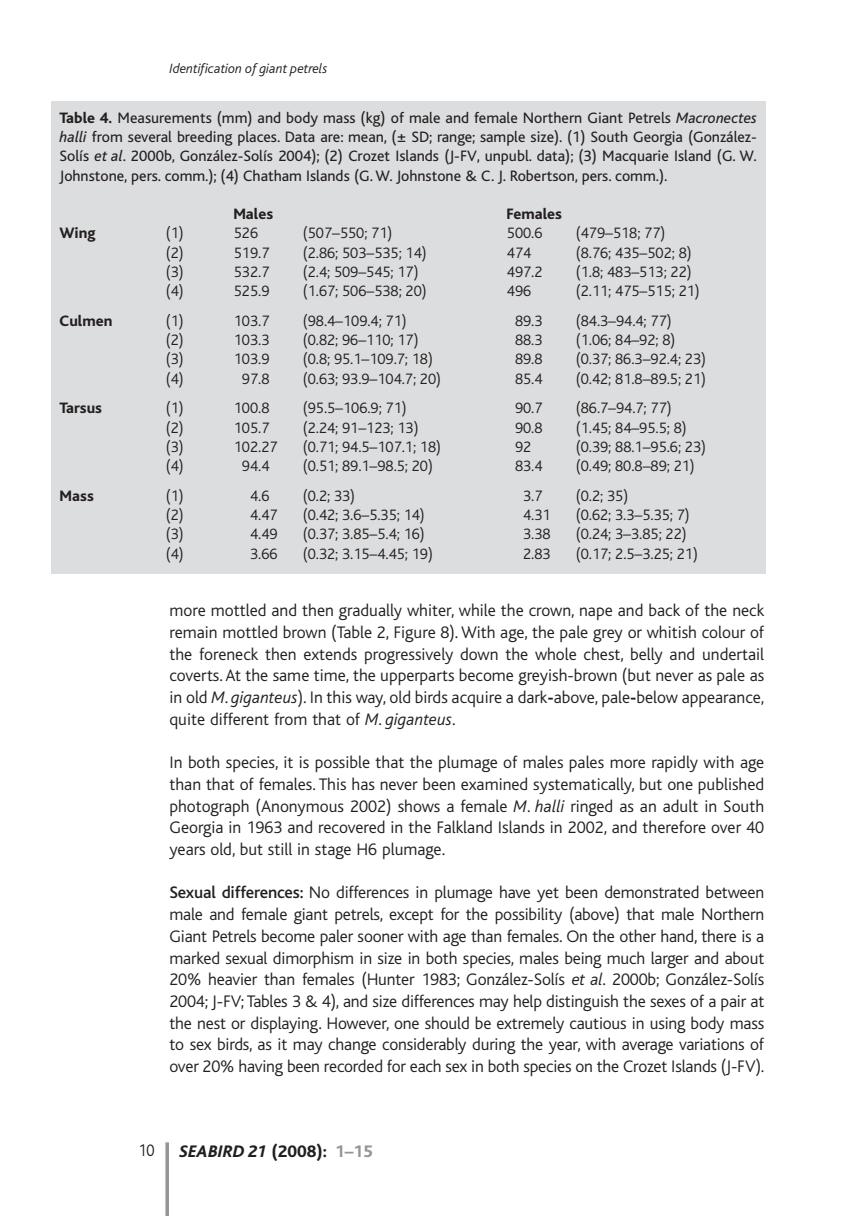
<style>
.page{position:relative;width:844px;height:1216px;background:#fff}
.page>*{position:absolute;margin:0;border:0;box-sizing:border-box;transform-origin:0 0}
.t1{font:300 17.5px/21.7px "Bliss";color:#231f20;text-align:justify}
.t2{font:italic 800 17.5px "Bliss";color:#231f20}
.t3{font:300 17.5px "Bliss";color:#231f20;scale:.9 1}
.t4{font:300 15.75px "Bliss";color:#231f20}
.t5{font:15.75px/19.2px "Bliss";color:#231f20;text-align:justify}
.t6{font:800 15.75px "Bliss";color:#231f20}
.t7{font:italic 300 14px "Bliss";color:#231f20}
.s1{font-weight:800}
.s2{font-style:italic}
.s3{font-weight:500}
.s4{font-style:normal}
.s5{font-style:normal;color:#939598}
</style>
<div class="page">
<svg style="left:165px;top:1142px;width:4px;height:73px"></svg>
<div style="left:51px;top:101px;width:714px;height:473px;background:#dcddde"></div>
<p class="t7" style="left:169px;top:63px;width:159px">Identification of giant petrels</p>
<p class="t5" style="left:60px;top:109px;width:698px"><span class="s1">Table 4.</span> Measurements (mm) and body mass (kg) of male and female Northern Giant Petrels <span class="s2">Macronectes halli</span> from several breeding places. Data are: mean, (± SD; range; sample size). (1) South Georgia (González-Solís <span class="s2">et al</span>. 2000b, González-Solís 2004); (2) Crozet Islands (J-FV, unpubl. data); (3) Macquarie Island (G. W.<br>Johnstone, pers. comm.); (4) Chatham Islands (G. W. Johnstone &amp; C. J. Robertson, pers. comm.).</p>
<p class="t6" style="left:233px;top:208px;width:41px">Males</p>
<p class="t6" style="left:506px;top:208px;width:57px">Females</p>
<p class="t6" style="left:60px;top:227px;width:37px">Wing</p>
<p class="t4" style="left:166px;top:225px;width:19px">(1)</p>
<p class="t4" style="left:234px;top:225px;width:26px">526</p>
<p class="t4" style="left:303px;top:225px;width:91px">(507–550; 71)</p>
<p class="t4" style="left:507px;top:225px;width:37px">500.6</p>
<p class="t4" style="left:575px;top:225px;width:91px">(479–518; 77)</p>
<p class="t4" style="left:166px;top:244px;width:19px">(2)</p>
<p class="t4" style="left:234px;top:244px;width:37px">519.7</p>
<p class="t4" style="left:303px;top:244px;width:125px">(2.86; 503–535; 14)</p>
<p class="t4" style="left:507px;top:244px;width:26px">474</p>
<p class="t4" style="left:575px;top:244px;width:117px">(8.76; 435–502; 8)</p>
<p class="t4" style="left:166px;top:264px;width:19px">(3)</p>
<p class="t4" style="left:234px;top:264px;width:37px">532.7</p>
<p class="t4" style="left:303px;top:264px;width:117px">(2.4; 509–545; 17)</p>
<p class="t4" style="left:507px;top:264px;width:37px">497.2</p>
<p class="t4" style="left:575px;top:264px;width:117px">(1.8; 483–513; 22)</p>
<p class="t4" style="left:166px;top:283px;width:19px">(4)</p>
<p class="t4" style="left:234px;top:283px;width:37px">525.9</p>
<p class="t4" style="left:303px;top:283px;width:125px">(1.67; 506–538; 20)</p>
<p class="t4" style="left:507px;top:283px;width:26px">496</p>
<p class="t4" style="left:575px;top:283px;width:125px">(2.11; 475–515; 21)</p>
<p class="t6" style="left:60px;top:315px;width:54px">Culmen</p>
<p class="t4" style="left:166px;top:313px;width:19px">(1)</p>
<p class="t4" style="left:234px;top:313px;width:37px">103.7</p>
<p class="t4" style="left:303px;top:313px;width:105px">(98.4–109.4; 71)</p>
<p class="t4" style="left:515px;top:313px;width:29px">89.3</p>
<p class="t4" style="left:575px;top:313px;width:97px">(84.3–94.4; 77)</p>
<p class="t4" style="left:166px;top:332px;width:19px">(2)</p>
<p class="t4" style="left:234px;top:332px;width:37px">103.3</p>
<p class="t4" style="left:303px;top:332px;width:117px">(0.82; 96–110; 17)</p>
<p class="t4" style="left:515px;top:332px;width:29px">88.3</p>
<p class="t4" style="left:575px;top:332px;width:101px">(1.06; 84–92; 8)</p>
<p class="t4" style="left:166px;top:351px;width:19px">(3)</p>
<p class="t4" style="left:234px;top:351px;width:37px">103.9</p>
<p class="t4" style="left:303px;top:351px;width:131px">(0.8; 95.1–109.7; 18)</p>
<p class="t4" style="left:515px;top:351px;width:29px">89.8</p>
<p class="t4" style="left:575px;top:351px;width:131px">(0.37; 86.3–92.4; 23)</p>
<p class="t4" style="left:166px;top:370px;width:19px">(4)</p>
<p class="t4" style="left:242px;top:370px;width:29px">97.8</p>
<p class="t4" style="left:303px;top:370px;width:140px">(0.63; 93.9–104.7; 20)</p>
<p class="t4" style="left:515px;top:370px;width:29px">85.4</p>
<p class="t4" style="left:575px;top:370px;width:131px">(0.42; 81.8–89.5; 21)</p>
<p class="t6" style="left:60px;top:402px;width:44px">Tarsus</p>
<p class="t4" style="left:166px;top:400px;width:19px">(1)</p>
<p class="t4" style="left:234px;top:400px;width:37px">100.8</p>
<p class="t4" style="left:303px;top:400px;width:105px">(95.5–106.9; 71)</p>
<p class="t4" style="left:515px;top:400px;width:29px">90.7</p>
<p class="t4" style="left:575px;top:400px;width:97px">(86.7–94.7; 77)</p>
<p class="t4" style="left:166px;top:419px;width:19px">(2)</p>
<p class="t4" style="left:234px;top:419px;width:37px">105.7</p>
<p class="t4" style="left:303px;top:419px;width:117px">(2.24; 91–123; 13)</p>
<p class="t4" style="left:515px;top:419px;width:29px">90.8</p>
<p class="t4" style="left:575px;top:419px;width:112px">(1.45; 84–95.5; 8)</p>
<p class="t4" style="left:166px;top:439px;width:19px">(3)</p>
<p class="t4" style="left:234px;top:439px;width:45px">102.27</p>
<p class="t4" style="left:303px;top:439px;width:140px">(0.71; 94.5–107.1; 18)</p>
<p class="t4" style="left:515px;top:439px;width:18px">92</p>
<p class="t4" style="left:575px;top:439px;width:131px">(0.39; 88.1–95.6; 23)</p>
<p class="t4" style="left:166px;top:458px;width:19px">(4)</p>
<p class="t4" style="left:242px;top:458px;width:29px">94.4</p>
<p class="t4" style="left:303px;top:458px;width:131px">(0.51; 89.1–98.5; 20)</p>
<p class="t4" style="left:515px;top:458px;width:29px">83.4</p>
<p class="t4" style="left:575px;top:458px;width:120px">(0.49; 80.8–89; 21)</p>
<p class="t6" style="left:60px;top:490px;width:36px">Mass</p>
<p class="t4" style="left:166px;top:488px;width:19px">(1)</p>
<p class="t4" style="left:250px;top:488px;width:21px">4.6</p>
<p class="t4" style="left:303px;top:488px;width:54px">(0.2; 33)</p>
<p class="t4" style="left:523px;top:488px;width:21px">3.7</p>
<p class="t4" style="left:575px;top:488px;width:54px">(0.2; 35)</p>
<p class="t4" style="left:166px;top:507px;width:19px">(2)</p>
<p class="t4" style="left:250px;top:507px;width:29px">4.47</p>
<p class="t4" style="left:303px;top:507px;width:123px">(0.42; 3.6–5.35; 14)</p>
<p class="t4" style="left:523px;top:507px;width:29px">4.31</p>
<p class="t4" style="left:575px;top:507px;width:115px">(0.62; 3.3–5.35; 7)</p>
<p class="t4" style="left:166px;top:526px;width:19px">(3)</p>
<p class="t4" style="left:250px;top:526px;width:29px">4.49</p>
<p class="t4" style="left:303px;top:526px;width:123px">(0.37; 3.85–5.4; 16)</p>
<p class="t4" style="left:523px;top:526px;width:29px">3.38</p>
<p class="t4" style="left:575px;top:526px;width:112px">(0.24; 3–3.85; 22)</p>
<p class="t4" style="left:166px;top:545px;width:19px">(4)</p>
<p class="t4" style="left:250px;top:545px;width:29px">3.66</p>
<p class="t4" style="left:303px;top:545px;width:131px">(0.32; 3.15–4.45; 19)</p>
<p class="t4" style="left:523px;top:545px;width:29px">2.83</p>
<p class="t4" style="left:575px;top:545px;width:123px">(0.17; 2.5–3.25; 21)</p>
<p class="t1" style="left:169px;top:600px;width:596px">more mottled and then gradually whiter, while the crown, nape and back of the neck remain mottled brown (Table 2, Figure 8). With age, the pale grey or whitish colour of the foreneck then extends progressively down the whole chest, belly and undertail coverts. At the same time, the upperparts become greyish-brown (but never as pale as in old <span class="s2">M</span>. <span class="s2">giganteus</span>). In this way, old birds acquire a dark<span class="s1">-</span>above, pale<span class="s1">-</span>below appearance, quite different from that of <span class="s2">M</span>. <span class="s2">giganteus</span>.</p>
<p class="t1" style="left:169px;top:752px;width:596px">In both species, it is possible that the plumage of males pales more rapidly with age than that of females. This has never been examined systematically, but one published photograph (Anonymous 2002) shows a female <span class="s2">M</span>. <span class="s2">halli</span> ringed as an adult in South Georgia in 1963 and recovered in the Falkland Islands in 2002, and therefore over 40 years old, but still in stage H6 plumage.</p>
<p class="t1" style="left:169px;top:882px;width:596px"><span class="s3">Sexual differences:</span> No differences in plumage have yet been demonstrated between male and female giant petrels, except for the possibility (above) that male Northern Giant Petrels become paler sooner with age than females. On the other hand, there is a marked sexual dimorphism in size in both species, males being much larger and about 20% heavier than females (Hunter 1983; González-Solís <span class="s2">et al</span>. 2000b; González-Solís 2004; J-FV; Tables 3 &amp; 4), and size differences may help distinguish the sexes of a pair at the nest or displaying. However, one should be extremely cautious in using body mass to sex birds, as it may change considerably during the year, with average variations of over 20% having been recorded for each sex in both species on the Crozet Islands (J-FV).</p>
<p class="t3" style="left:138px;top:1141px;width:20px">10</p>
<p class="t2" style="left:179px;top:1144px;width:195px">SEABIRD 21 <span class="s4">(2008):</span> <span class="s5">1–15</span></p>
</div>
